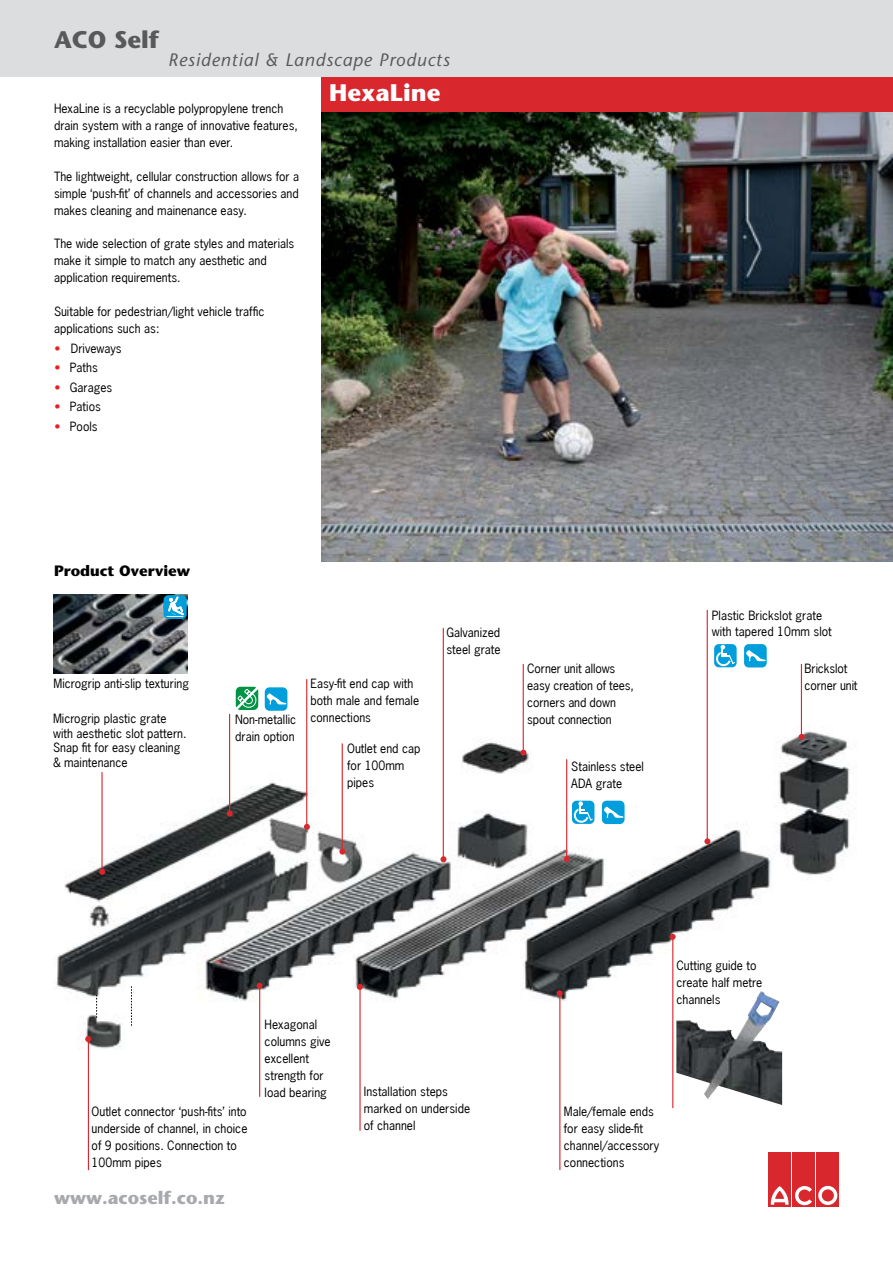
<style>
.page{position:relative;width:893px;height:1263px;background:#fff}
.page>*{position:absolute;margin:0;border:0;box-sizing:border-box;transform-origin:0 0}
.t1{font:700 24px "Stone Sans";color:#fff}
.t2{font:700 24px "Stone Sans";color:#58595b}
.t3{font:italic 18px "Stone Sans";letter-spacing:.05em;color:#58595b}
.t4{font:700 18px "Stone Sans";color:#a7a9ac}
.t5{font:700 15px "Stone Sans";color:#000}
.t6{font:12px/17px "News Gothic";color:#000}
.s1{color:#ed1d24}
</style>
<div class="page">
<img style="left:56px;top:691px;width:796px;height:358px">
<svg style="left:572px;top:801px;width:22px;height:23px"></svg>
<div style="left:572px;top:801px;width:22px;height:23px;background:#009edb;border-radius:5px"></div>
<svg style="left:573px;top:801px;width:20px;height:23px"></svg>
<div style="left:602px;top:801px;width:22px;height:23px;background:#009edb;border-radius:5px"></div>
<svg style="left:604px;top:806px;width:20px;height:12px"></svg>
<img style="left:322px;top:111px;width:571px;height:450px">
<div style="left:322px;top:76px;width:571px;height:35px;background:#d9272e"></div>
<div style="left:768px;top:1152px;width:23px;height:55px;background:#d9272e"></div>
<div style="left:793px;top:1152px;width:22px;height:55px;background:#d9272e"></div>
<div style="left:817px;top:1152px;width:22px;height:55px;background:#d9272e"></div>
<svg style="left:818px;top:1186px;width:19px;height:19px"></svg>
<svg style="left:770px;top:1186px;width:42px;height:19px"></svg>
<div style="left:0;top:0;width:893px;height:76px;background:#dcddde"></div>
<img style="left:53px;top:595px;width:134px;height:78px">
<div style="left:164px;top:595px;width:23px;height:24px;background:#009edb;border-radius:5px"></div>
<svg style="left:167px;top:596px;width:17px;height:21px"></svg>
<svg style="left:96px;top:995px;width:1px;height:23px"></svg>
<svg style="left:131px;top:986px;width:1px;height:40px"></svg>
<svg style="left:235px;top:686px;width:26px;height:25px"></svg>
<img style="left:676px;top:991px;width:106px;height:114px">
<hr style="left:306px;top:679px;width:1px;height:148px;background:#d9272e">
<svg style="left:304px;top:824px;width:6px;height:6px"></svg>
<hr style="left:342px;top:743px;width:1px;height:109px;background:#d9272e">
<svg style="left:339px;top:849px;width:6px;height:6px"></svg>
<hr style="left:359px;top:987px;width:2px;height:144px;background:#d9272e">
<svg style="left:357px;top:984px;width:6px;height:6px"></svg>
<hr style="left:559px;top:993px;width:1px;height:177px;background:#d9272e">
<svg style="left:557px;top:990px;width:6px;height:6px"></svg>
<hr style="left:672px;top:937px;width:1px;height:171px;background:#d9272e">
<svg style="left:670px;top:934px;width:6px;height:6px"></svg>
<hr style="left:523px;top:664px;width:1px;height:89px;background:#d9272e">
<svg style="left:520px;top:750px;width:6px;height:6px"></svg>
<hr style="left:566px;top:759px;width:1px;height:100px;background:#d9272e">
<svg style="left:564px;top:856px;width:6px;height:6px"></svg>
<hr style="left:229px;top:714px;width:1px;height:100px;background:#d9272e">
<svg style="left:227px;top:811px;width:6px;height:6px"></svg>
<hr style="left:101px;top:772px;width:2px;height:100px;background:#d9272e">
<svg style="left:99px;top:869px;width:6px;height:6px"></svg>
<hr style="left:259px;top:986px;width:1px;height:111px;background:#d9272e">
<svg style="left:256px;top:983px;width:6px;height:6px"></svg>
<hr style="left:88px;top:1039px;width:1px;height:131px;background:#d9272e">
<svg style="left:85px;top:1036px;width:6px;height:6px"></svg>
<hr style="left:443px;top:628px;width:1px;height:231px;background:#d9272e">
<svg style="left:440px;top:856px;width:6px;height:6px"></svg>
<hr style="left:707px;top:610px;width:1px;height:231px;background:#d9272e">
<svg style="left:704px;top:838px;width:6px;height:6px"></svg>
<hr style="left:801px;top:664px;width:1px;height:73px;background:#d9272e">
<svg style="left:799px;top:734px;width:6px;height:6px"></svg>
<div style="left:265px;top:687px;width:22px;height:24px;background:#009edb;border-radius:5px"></div>
<svg style="left:267px;top:693px;width:19px;height:12px"></svg>
<div style="left:714px;top:644px;width:23px;height:23px;background:#009edb;border-radius:5px"></div>
<svg style="left:715px;top:645px;width:20px;height:22px"></svg>
<div style="left:744px;top:644px;width:23px;height:23px;background:#009edb;border-radius:5px"></div>
<svg style="left:746px;top:650px;width:20px;height:11px"></svg>
<h1 class="t2" style="left:54px;top:25px;width:107px">ACO Self</h1>
<h2 class="t3" style="left:168px;top:49px;width:283px">Residential &amp; Landscape Products</h2>
<h1 class="t1" style="left:329px;top:78px;width:113px">HexaLine</h1>
<p class="t6" style="left:54px;top:100px;width:245px">HexaLine is a recyclable polypropylene trench drain system with a range of innovative features, making installation easier than ever.</p>
<p class="t6" style="left:54px;top:168px;width:247px;text-align:justify">The lightweight, cellular construction allows for a simple ‘push-fit’ of channels and accessories and makes cleaning and mainenance easy.</p>
<p class="t6" style="left:54px;top:235px;width:242px">The wide selection of grate styles and materials make it simple to match any aesthetic and application requirements.</p>
<p class="t6" style="left:54px;top:303px;width:212px">Suitable for pedestrian/light vehicle traffic applications such as:</p>
<p class="t6" style="left:54px;top:340px;width:69px"><span class="s1">•</span> Driveways</p>
<p class="t6" style="left:54px;top:359px;width:45px"><span class="s1">•</span> Paths</p>
<p class="t6" style="left:54px;top:379px;width:59px"><span class="s1">•</span> Garages</p>
<p class="t6" style="left:54px;top:398px;width:48px"><span class="s1">•</span> Patios</p>
<p class="t6" style="left:54px;top:418px;width:45px"><span class="s1">•</span> Pools</p>
<p class="t5" style="left:54px;top:562px;width:138px">Product Overview</p>
<p class="t6" style="left:54px;top:675px;width:137px">Microgrip anti-slip texturing</p>
<p class="t6" style="left:53px;top:711px;width:135px;line-height:14.4px">Microgrip plastic grate with aesthetic slot pattern.<br>Snap fit for easy cleaning &amp; maintenance</p>
<p class="t6" style="left:235px;top:711px;width:63px">Non-metallic drain option</p>
<p class="t6" style="left:310px;top:675px;width:110px">Easy-fit end cap with both male and female connections</p>
<p class="t6" style="left:347px;top:740px;width:75px">Outlet end cap for 100mm pipes</p>
<p class="t6" style="left:446px;top:624px;width:56px">Galvanized steel grate</p>
<p class="t6" style="left:527px;top:660px;width:108px">Corner unit allows easy creation of tees, corners and down spout connection</p>
<p class="t6" style="left:571px;top:757px;width:74px">Stainless steel<br>ADA grate</p>
<p class="t6" style="left:712px;top:606px;width:121px">Plastic Brickslot grate with tapered 10mm slot</p>
<p class="t6" style="left:805px;top:660px;width:54px">Brickslot corner unit</p>
<p class="t6" style="left:92px;top:1103px;width:157px">Outlet connector ‘push-fits’ into underside of channel, in choice of 9 positions. Connection to<br>100mm pipes</p>
<h2 class="t4" style="left:54px;top:1187px;width:172px">www.acoself.co.nz</h2>
<p class="t6" style="left:265px;top:1016px;width:67px">Hexagonal columns give excellent strength for load bearing</p>
<p class="t6" style="left:364px;top:1083px;width:108px">Installation steps marked on underside of channel</p>
<p class="t6" style="left:676px;top:957px;width:87px">Cutting guide to create half metre channels</p>
<p class="t6" style="left:564px;top:1103px;width:97px">Male/female ends for easy slide-fit channel/accessory connections</p>
</div>
